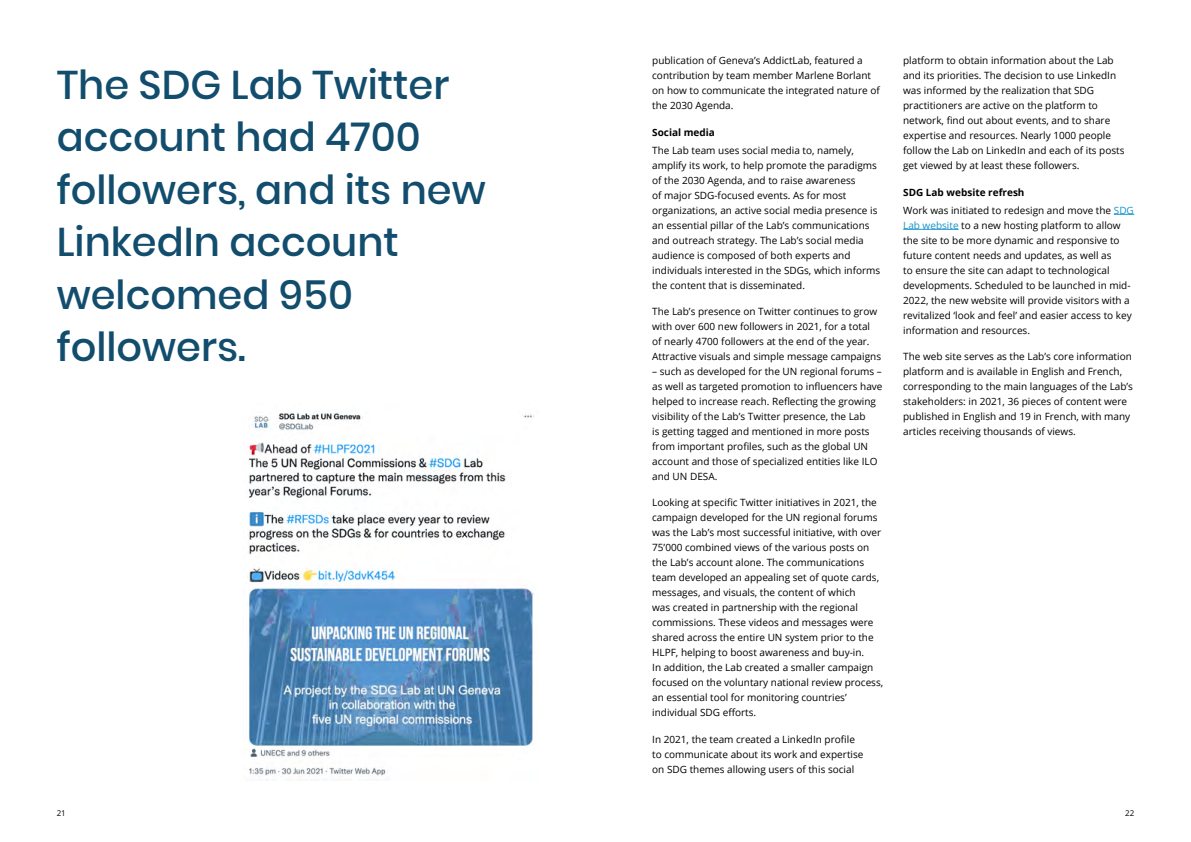
<style>
.page{position:relative;width:1191px;height:842px;background:#fff}
.page>*{position:absolute;margin:0;border:0;box-sizing:border-box;transform-origin:0 0}
.t1{font:500 40px/52.5px "Poppins";color:#124d6d}
.t2{font:10px/15px "Open Sans";color:#000}
.t3{font:700 10px "Open Sans";color:#000}
.t4{font:8px "Open Sans";color:#000}
.s1{font-weight:700}
.s2{color:#1493ca}
</style>
<div class="page">
<img style="left:243px;top:412px;width:291px;height:368px">
<svg style="left:1113px;top:214px;width:21px;height:1px"></svg>
<hr style="left:903px;top:229px;width:55px;height:1px;background:#1493ca">
<h1 class="t1" style="left:57px;top:59px;width:430px">The SDG Lab Twitter account had 4700 followers, and its new<br>LinkedIn account welcomed 950 followers.</h1>
<p class="t2" style="left:652px;top:53px;width:229px">publication of Geneva’s AddictLab, featured a contribution by team member Marlene Borlant on how to communicate the integrated nature of the 2030 Agenda.</p>
<p class="t3" style="left:652px;top:125px;width:64px">Social media</p>
<p class="t2" style="left:652px;top:142px;width:229px">The Lab team uses social media to, namely, amplify its work, to help promote the paradigms of the 2030 Agenda, and to raise awareness<br>of major SDG-focused events. As for most organizations, an active social media presence is an essential pillar of the Lab’s communications and outreach strategy. The Lab’s social media audience is composed of both experts and individuals interested in the SDGs, which informs the content that is disseminated.</p>
<p class="t2" style="left:652px;top:303px;width:230px">The Lab’s presence on Twitter continues to grow with over 600 new followers in 2021, for a total of nearly 4700 followers at the end of the year.<br>Attractive visuals and simple message campaigns</p>
<p class="t2" style="left:652px;top:363px;width:232px">– such as developed for the UN regional forums – as well as targeted promotion to influencers have helped to increase reach. Reflecting the growing visibility of the Lab’s Twitter presence, the Lab<br>is getting tagged and mentioned in more posts from important profiles, such as the global UN account and those of specialized entities like ILO and UN DESA.</p>
<p class="t2" style="left:652px;top:495px;width:233px">Looking at specific Twitter initiatives in 2021, the campaign developed for the UN regional forums was the Lab’s most successful initiative, with over 75’000 combined views of the various posts on the Lab’s account alone. The communications team developed an appealing set of quote cards, messages, and visuals, the content of which<br>was created in partnership with the regional commissions. These videos and messages were shared across the entire UN system prior to the HLPF, helping to boost awareness and buy-in.<br>In addition, the Lab created a smaller campaign focused on the voluntary national review process, an essential tool for monitoring countries’ individual SDG efforts.</p>
<p class="t2" style="left:652px;top:731px;width:213px">In 2021, the team created a LinkedIn profile to communicate about its work and expertise on SDG themes allowing users of this social</p>
<p class="t2" style="left:903px;top:53px;width:223px">platform to obtain information about the Lab and its priorities. The decision to use LinkedIn was informed by the realization that SDG practitioners are active on the platform to network, find out about events, and to share expertise and resources. Nearly 1000 people follow the Lab on LinkedIn and each of its posts get viewed by at least these followers.</p>
<p class="t2" style="left:903px;top:183px;width:232px;line-height:17.8px"><span class="s1">SDG Lab website refresh<br></span>Work was initiated to redesign and move the <span class="s2">SDG</span></p>
<p class="t2" style="left:903px;top:217px;width:230px"><span class="s2">Lab website</span> to a new hosting platform to allow the site to be more dynamic and responsive to future content needs and updates, as well as<br>to ensure the site can adapt to technological developments. Scheduled to be launched in mid-2022, the new website will provide visitors with a revitalized ‘look and feel’ and easier access to key information and resources.</p>
<p class="t2" style="left:903px;top:348px;width:231px">The web site serves as the Lab’s core information platform and is available in English and French, corresponding to the main languages of the Lab’s stakeholders: in 2021, 36 pieces of content were published in English and 19 in French, with many articles receiving thousands of views.</p>
<p class="t4" style="left:57px;top:807px;width:11px">21</p>
<p class="t4" style="left:1125px;top:807px;width:11px">22</p>
</div>
